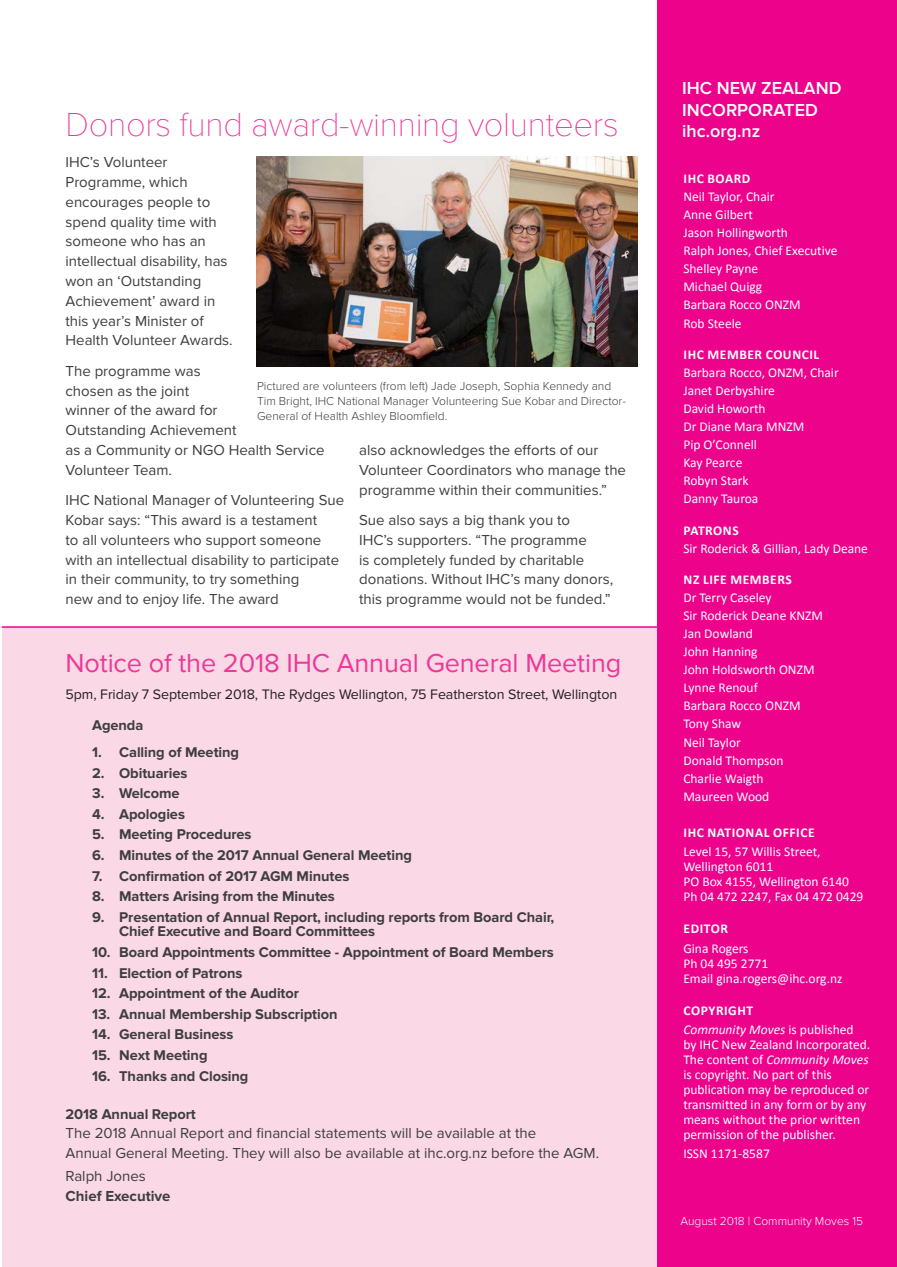
<style>
.page{position:relative;width:897px;height:1267px;background:#fff}
.page>*{position:absolute;margin:0;border:0;box-sizing:border-box;transform-origin:0 0}
.HEAD1{font:100 34.5px "Proxima Nova T";letter-spacing:-.01em;color:#ed3896}
.BODY_MAIN{font:27px "Proxima Nova";letter-spacing:-.005em;color:#ed3896}
.Sidebar_head{font:600 18px/21px "Proxima Nova";color:#fff}
.BODY_MAIN-2{font:15px/19.8px "Proxima Nova";color:#3e3e3f}
.BODY_MAIN-3{font:700 15px/19.5px "Proxima Nova";color:#3e3e3f}
.BODY_MAIN-4{font:700 14.7px/14.2px "Proxima Nova";letter-spacing:-.005em;color:#3e3e3f}
.BODY_MAIN-5{font:14.25px "Proxima Nova";letter-spacing:-.005em;color:#231f20}
.Sidebar_body{font:13.5px/15px "Calibri";color:#fff}
.Sidebar_head-2{font:700 13.5px "Calibri";letter-spacing:.04em;color:#fff}
.Sidebar_body-2{font:700 13.5px "Calibri";letter-spacing:.04em;color:#fff}
.CAPTION{font:300 12px/15px "Proxima Nova";color:#3e3e3f}
.t1{font:300 12px "Proxima Nova";color:#fff}
.s1{font-weight:400}
.s2{font-style:italic}
</style>
<div class="page">
<div style="left:2px;top:627px;width:894px;height:639px;background:#fad8e6"></div>
<hr style="left:2px;top:626px;width:662px;height:1px;background:#ed028c">
<div style="left:657px;top:0;width:239px;height:1266px;background:#ed028c"></div>
<img style="left:256px;top:156px;width:381px;height:210px">
<p class="HEAD1" style="left:66px;top:105px;width:554px">Donors fund award-winning volunteers</p>
<p class="BODY_MAIN-2" style="left:66px;top:152px;width:169px">IHC’s Volunteer<br>Programme, which encourages people to spend quality time with someone who has an intellectual disability, has won an ‘Outstanding<br>Achievement’ award in this year’s Minister of<br>Health Volunteer Awards.</p>
<p class="BODY_MAIN-2" style="left:66px;top:361px;width:172px">The programme was chosen as the joint winner of the award for<br>Outstanding Achievement</p>
<p class="BODY_MAIN-2" style="left:359px;top:440px;width:268px">also acknowledges the efforts of our<br>Volunteer Coordinators who manage the programme within their communities.”</p>
<p class="BODY_MAIN-2" style="left:359px;top:510px;width:255px">Sue also says a big thank you to<br>IHC’s supporters. “The programme<br>is completely funded by charitable donations. Without IHC’s many donors, this programme would not be funded.”</p>
<p class="CAPTION" style="left:257px;top:378px;width:370px">Pictured are volunteers (from left) Jade Joseph, Sophia Kennedy and<br>Tim Bright, IHC National Manager Volunteering Sue Kobar and Director-<br>General of Health Ashley Bloomfield.</p>
<p class="BODY_MAIN-2" style="left:66px;top:440px;width:260px">as a Community or NGO Health Service<br>Volunteer Team.</p>
<p class="BODY_MAIN-2" style="left:66px;top:490px;width:280px">IHC National Manager of Volunteering Sue Kobar says: “This award is a testament<br>to all volunteers who support someone with an intellectual disability to participate in their community, to try something<br>new and to enjoy life. The award</p>
<p class="BODY_MAIN" style="left:66px;top:647px;width:557px">Notice of the 2018 IHC Annual General Meeting</p>
<p class="BODY_MAIN-5" style="left:66px;top:685px;width:553px">5pm, Friday 7 September 2018, The Rydges Wellington, 75 Featherston Street, Wellington</p>
<p class="BODY_MAIN-4" style="left:92px;top:718px;width:53px">Agenda</p>
<p class="BODY_MAIN-4" style="left:92px;top:745px;width:148px">1. Calling of Meeting</p>
<p class="BODY_MAIN-4" style="left:92px;top:766px;width:97px">2. Obituaries</p>
<p class="BODY_MAIN-4" style="left:92px;top:786px;width:89px">3. Welcome</p>
<p class="BODY_MAIN-4" style="left:92px;top:807px;width:94px">4. Apologies</p>
<p class="BODY_MAIN-4" style="left:92px;top:828px;width:161px">5. Meeting Procedures</p>
<p class="BODY_MAIN-4" style="left:92px;top:848px;width:321px">6. Minutes of the 2017 Annual General Meeting</p>
<p class="BODY_MAIN-4" style="left:92px;top:869px;width:259px">7. Confirmation of 2017 AGM Minutes</p>
<p class="BODY_MAIN-4" style="left:92px;top:890px;width:244px">8. Matters Arising from the Minutes</p>
<p class="BODY_MAIN-4" style="left:119px;top:910px;width:436px;text-indent:-27px">9. Presentation of Annual Report, including reports from Board Chair,<br>Chief Executive and Board Committees</p>
<p class="BODY_MAIN-4" style="left:92px;top:945px;width:463px">10. Board Appointments Committee - Appointment of Board Members</p>
<p class="BODY_MAIN-4" style="left:92px;top:966px;width:152px">11. Election of Patrons</p>
<p class="BODY_MAIN-4" style="left:92px;top:986px;width:208px">12. Appointment of the Auditor</p>
<p class="BODY_MAIN-4" style="left:92px;top:1007px;width:247px">13. Annual Membership Subscription</p>
<p class="BODY_MAIN-4" style="left:92px;top:1028px;width:143px">14. General Business</p>
<p class="BODY_MAIN-4" style="left:92px;top:1048px;width:117px">15. Next Meeting</p>
<p class="BODY_MAIN-4" style="left:92px;top:1069px;width:158px">16. Thanks and Closing</p>
<p class="BODY_MAIN-4" style="left:66px;top:1107px;width:132px">2018 Annual Report</p>
<p class="BODY_MAIN-2" style="left:66px;top:1123px;width:535px">The 2018 Annual Report and financial statements will be available at the<br>Annual General Meeting. They will also be available at ihc.org.nz before the AGM.</p>
<p class="BODY_MAIN-3" style="left:66px;top:1167px;width:106px"><span class="s1">Ralph Jones<br></span>Chief Executive</p>
<p class="Sidebar_head" style="left:682px;top:79px;width:161px">IHC NEW ZEALAND<br>INCORPORATED ihc.org.nz</p>
<p class="Sidebar_head-2" style="left:683px;top:169px;width:68px">IHC BOARD</p>
<p class="Sidebar_body" style="left:683px;top:189px;width:93px">Neil Taylor, Chair</p>
<p class="Sidebar_body" style="left:683px;top:207px;width:71px">Anne Gilbert</p>
<p class="Sidebar_body" style="left:683px;top:225px;width:106px">Jason Hollingworth</p>
<p class="Sidebar_body" style="left:683px;top:243px;width:156px">Ralph Jones, Chief Executive</p>
<p class="Sidebar_body" style="left:683px;top:261px;width:76px">Shelley Payne</p>
<p class="Sidebar_body" style="left:683px;top:279px;width:80px">Michael Quigg</p>
<p class="Sidebar_body" style="left:683px;top:297px;width:119px">Barbara Rocco ONZM</p>
<p class="Sidebar_body" style="left:683px;top:316px;width:60px">Rob Steele</p>
<p class="Sidebar_body-2" style="left:683px;top:346px;width:137px">IHC MEMBER COUNCIL</p>
<p class="Sidebar_body" style="left:683px;top:365px;width:157px">Barbara Rocco, ONZM, Chair</p>
<p class="Sidebar_body" style="left:683px;top:383px;width:93px">Janet Derbyshire</p>
<p class="Sidebar_body" style="left:683px;top:401px;width:84px">David Howorth</p>
<p class="Sidebar_body" style="left:683px;top:419px;width:122px">Dr Diane Mara MNZM</p>
<p class="Sidebar_body" style="left:683px;top:437px;width:75px">Pip O’Connell</p>
<p class="Sidebar_body" style="left:683px;top:455px;width:60px">Kay Pearce</p>
<p class="Sidebar_body" style="left:683px;top:473px;width:67px">Robyn Stark</p>
<p class="Sidebar_body" style="left:683px;top:491px;width:77px">Danny Tauroa</p>
<p class="Sidebar_body-2" style="left:683px;top:521px;width:57px">PATRONS</p>
<p class="Sidebar_body" style="left:683px;top:540px;width:186px">Sir Roderick &amp; Gillian, Lady Deane</p>
<p class="Sidebar_head-2" style="left:683px;top:571px;width:110px">NZ LIFE MEMBERS</p>
<p class="Sidebar_body" style="left:683px;top:590px;width:90px">Dr Terry Caseley</p>
<p class="Sidebar_body" style="left:683px;top:608px;width:141px">Sir Roderick Deane KNZM</p>
<p class="Sidebar_body" style="left:683px;top:626px;width:71px">Jan Dowland</p>
<p class="Sidebar_body" style="left:683px;top:644px;width:76px">John Hanning</p>
<p class="Sidebar_body" style="left:683px;top:662px;width:133px">John Holdsworth ONZM</p>
<p class="Sidebar_body" style="left:683px;top:680px;width:76px">Lynne Renouf</p>
<p class="Sidebar_body" style="left:683px;top:698px;width:119px">Barbara Rocco ONZM</p>
<p class="Sidebar_body" style="left:683px;top:716px;width:59px">Tony Shaw</p>
<p class="Sidebar_body" style="left:683px;top:734px;width:59px">Neil Taylor</p>
<p class="Sidebar_body" style="left:683px;top:752px;width:102px">Donald Thompson</p>
<p class="Sidebar_body" style="left:683px;top:770px;width:82px">Charlie Waigth</p>
<p class="Sidebar_body" style="left:683px;top:788px;width:87px">Maureen Wood</p>
<p class="Sidebar_head-2" style="left:683px;top:823px;width:132px">IHC NATIONAL OFFICE</p>
<p class="Sidebar_body" style="left:683px;top:844px;width:182px">Level 15, 57 Willis Street,<br>Wellington 6011<br>PO Box 4155, Wellington 6140<br>Ph 04 472 2247, Fax 04 472 0429</p>
<p class="Sidebar_head-2" style="left:683px;top:920px;width:46px">EDITOR</p>
<p class="Sidebar_body" style="left:683px;top:940px;width:161px">Gina Rogers<br>Ph 04 495 2771<br>Email gina.rogers@ihc.org.nz</p>
<p class="Sidebar_head-2" style="left:683px;top:1001px;width:71px">COPYRIGHT</p>
<p class="Sidebar_body" style="left:683px;top:1021px;width:188px"><span class="s2">Community Moves</span> is published<br>by IHC New Zealand Incorporated.<br>The content of <span class="s2">Community Moves </span>is copyright. No part of this publication may be reproduced or transmitted in any form or by any means without the prior written permission of the publisher.</p>
<p class="Sidebar_body" style="left:683px;top:1146px;width:88px">ISSN 1171-8587</p>
<p class="t1" style="left:680px;top:1214px;width:184px">August 2018 | Community Moves 15</p>
</div>
